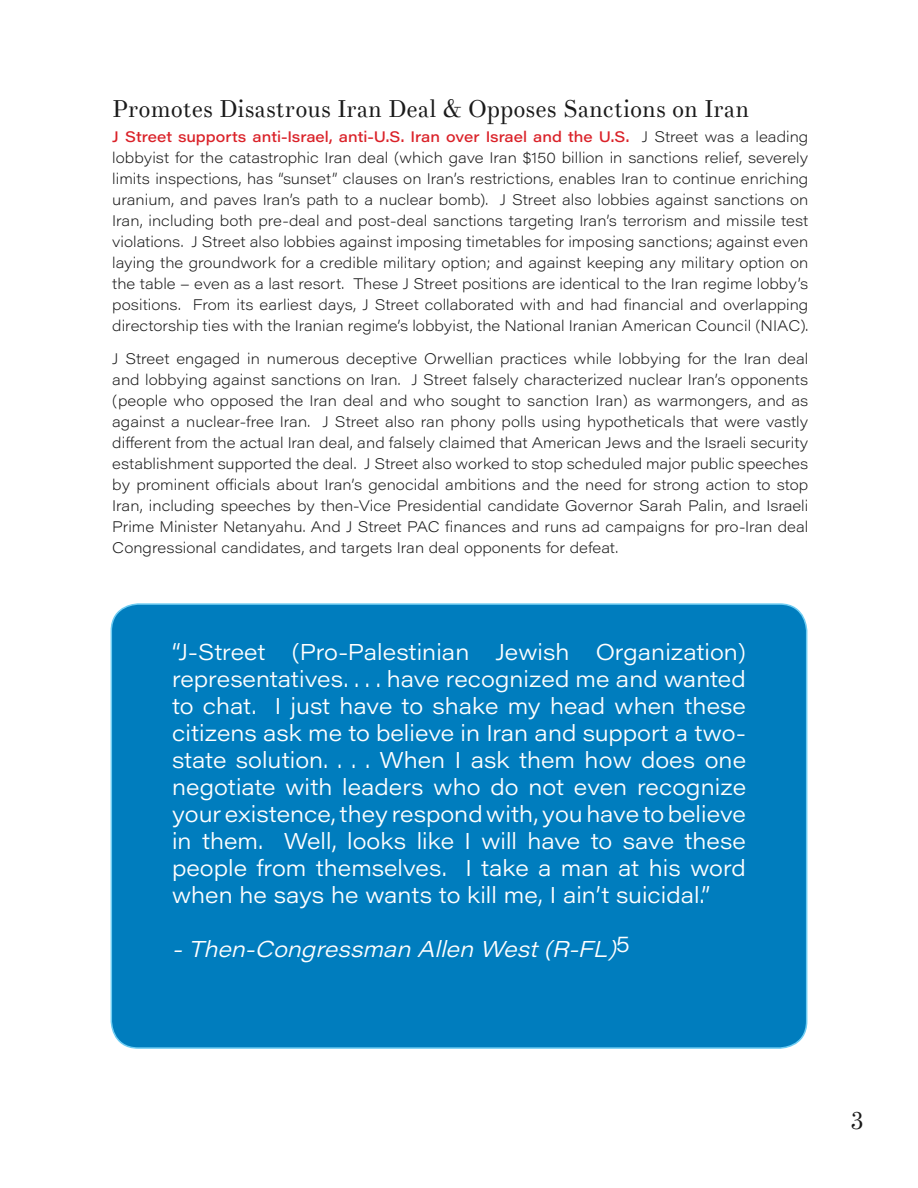
<style>
.page{position:relative;width:918px;height:1188px;background:#fff}
.page>*{position:absolute;margin:0;border:0;box-sizing:border-box;transform-origin:0 0}
.text{font:24px "Theano Didot";color:#1a1a1a}
.t1{font:300 22.5px/27px "Acumin Pro Wide";color:#fff;text-align:justify}
.t2{font:italic 300 22.5px "Acumin Pro Wide";color:#fff}
.text-2{font:200 15px/21px "Acumin Pro Wide";color:#1a1a1a;text-align:justify}
.s1{font-family:"Acumin Pro Wide";font-weight:300;color:#fff}
.s2{font-weight:500;color:#da2128}
</style>
<div class="page">
<div style="left:111px;top:604px;width:696px;height:444px;background:#007dbe;border-radius:27px"></div>
<div style="left:111px;top:603px;width:696px;height:446px;border:2px solid #6fcdf3;border-radius:27px"></div>
<p class="text" style="left:112px;top:94px;width:666px">Promotes Disastrous Iran Deal &amp; Opposes Sanctions on Iran <span class="s1">&amp;</span></p>
<p class="text-2" style="left:112px;top:126px;width:698px"><span class="s2">J Street supports anti-Israel, anti-U.S. Iran over Israel and the U.S.</span> J Street was a leading lobbyist for the catastrophic Iran deal (which gave Iran $150 billion in sanctions relief, severely limits inspections, has “sunset” clauses on Iran’s restrictions, enables Iran to continue enriching uranium, and paves Iran’s path to a nuclear bomb). J Street also lobbies against sanctions on Iran, including both pre-deal and post-deal sanctions targeting Iran’s terrorism and missile test violations. J Street also lobbies against imposing timetables for imposing sanctions; against even laying the groundwork for a credible military option; and against keeping any military option on the table – even as a last resort. These J Street positions are identical to the Iran regime lobby’s positions. From its earliest days, J Street collaborated with and had financial and overlapping directorship ties with the Iranian regime’s lobbyist, the National Iranian American Council (NIAC).</p>
<p class="text-2" style="left:112px;top:348px;width:698px">J Street engaged in numerous deceptive Orwellian practices while lobbying for the Iran deal and lobbying against sanctions on Iran. J Street falsely characterized nuclear Iran’s opponents (people who opposed the Iran deal and who sought to sanction Iran) as warmongers, and as against a nuclear-free Iran. J Street also ran phony polls using hypotheticals that were vastly different from the actual Iran deal, and falsely claimed that American Jews and the Israeli security establishment supported the deal. J Street also worked to stop scheduled major public speeches by prominent officials about Iran’s genocidal ambitions and the need for strong action to stop Iran, including speeches by then-Vice Presidential candidate Governor Sarah Palin, and Israeli Prime Minister Netanyahu. And J Street PAC finances and runs ad campaigns for pro-Iran deal Congressional candidates, and targets Iran deal opponents for defeat.</p>
<p class="t1" style="left:172px;top:637px;width:576px">“J-Street (Pro-Palestinian Jewish Organization) representatives. . . . have recognized me and wanted to chat. I just have to shake my head when these citizens ask me to believe in Iran and support a two&shy;state solution. . . . When I ask them how does one negotiate with leaders who do not even recognize your existence, they respond with, you have to believe in them. Well, looks like I will have to save these people from themselves. I take a man at his word when he says he wants to kill me, I ain’t suicidal.”</p>
<p class="t2" style="left:172px;top:933px;width:459px">-Then-Congressman Allen West(R-FL)<sup>5</sup></p>
<p class="text" style="left:850px;top:1106px;width:15px">3</p>
</div>
